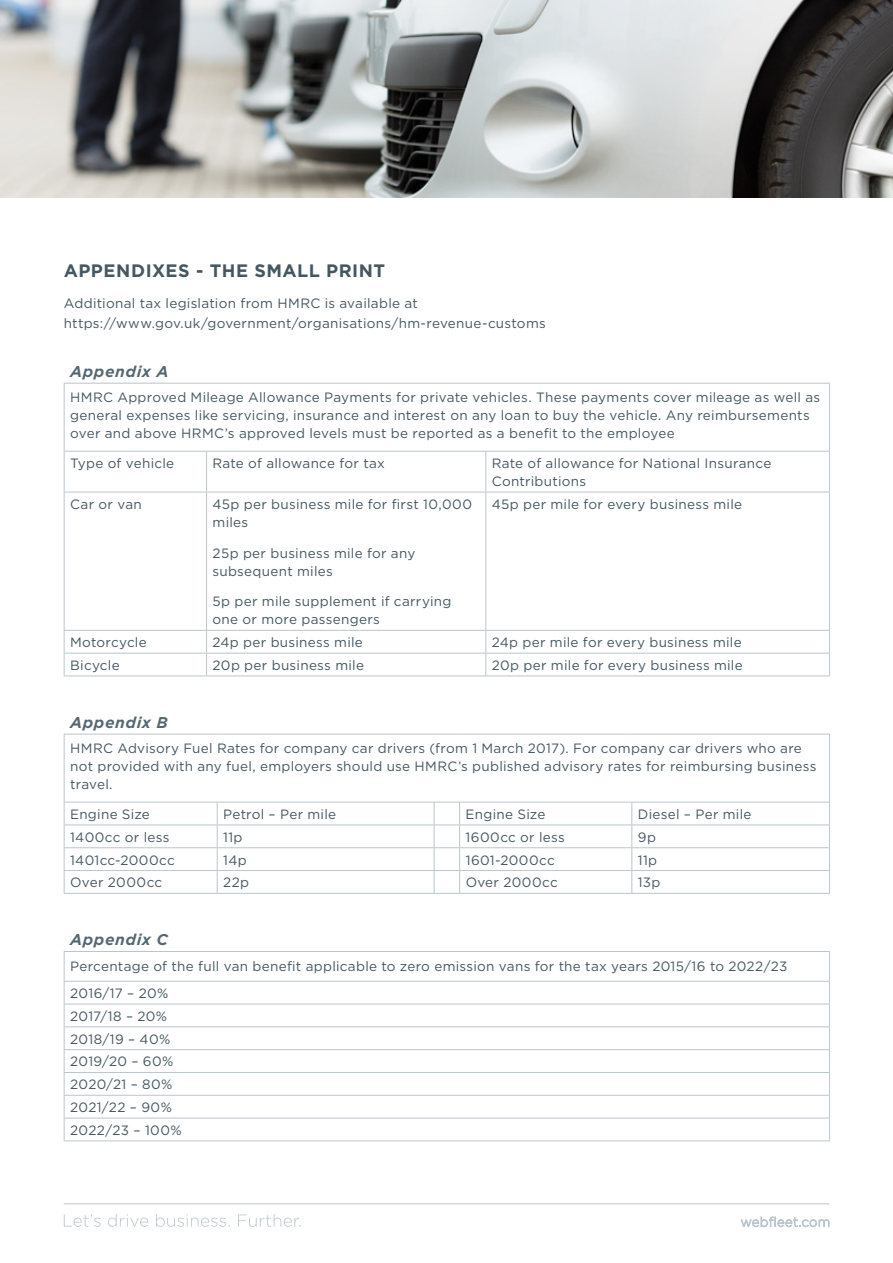
<style>
.page{position:relative;width:893px;height:1263px;background:#fff}
.page>*{position:absolute;margin:0;border:0;box-sizing:border-box;transform-origin:0 0}
.t1{font:700 18px "Gotham";letter-spacing:.025em;color:#455761}
.t2{font:italic 700 15px "Gotham S Sm";letter-spacing:.03em;color:#556771}
.t3{font:13.5px/18px "Gotham";letter-spacing:.02em;color:#455761}
</style>
<div class="page">
<hr style="left:64px;top:1203px;width:765px;height:1px;background:#bac6cd">
<svg style="left:741px;top:1217px;width:88px;height:10px"></svg>
<svg style="left:64px;top:1214px;width:237px;height:13px"></svg>
<img style="left:0;top:0;width:893px;height:198px">
<hr style="left:64px;top:383px;width:143px;height:1px;background:#bac6cd">
<hr style="left:64px;top:384px;width:1px;height:67px;background:#bac6cd">
<hr style="left:207px;top:383px;width:279px;height:1px;background:#bac6cd">
<hr style="left:486px;top:383px;width:344px;height:1px;background:#bac6cd">
<hr style="left:829px;top:384px;width:1px;height:67px;background:#bac6cd">
<hr style="left:64px;top:451px;width:143px;height:1px;background:#bac6cd">
<hr style="left:64px;top:452px;width:1px;height:40px;background:#bac6cd">
<hr style="left:207px;top:451px;width:279px;height:1px;background:#bac6cd">
<hr style="left:206px;top:452px;width:1px;height:40px;background:#bac6cd">
<hr style="left:486px;top:451px;width:344px;height:1px;background:#bac6cd">
<hr style="left:485px;top:452px;width:1px;height:40px;background:#bac6cd">
<hr style="left:829px;top:452px;width:1px;height:40px;background:#bac6cd">
<hr style="left:64px;top:492px;width:143px;height:1px;background:#bac6cd">
<hr style="left:64px;top:492px;width:1px;height:138px;background:#bac6cd">
<hr style="left:207px;top:492px;width:279px;height:1px;background:#bac6cd">
<hr style="left:206px;top:492px;width:1px;height:138px;background:#bac6cd">
<hr style="left:486px;top:492px;width:344px;height:1px;background:#bac6cd">
<hr style="left:485px;top:492px;width:1px;height:138px;background:#bac6cd">
<hr style="left:829px;top:492px;width:1px;height:138px;background:#bac6cd">
<hr style="left:64px;top:630px;width:143px;height:1px;background:#bac6cd">
<hr style="left:207px;top:630px;width:279px;height:1px;background:#bac6cd">
<hr style="left:486px;top:630px;width:344px;height:1px;background:#bac6cd">
<hr style="left:64px;top:653px;width:143px;height:1px;background:#bac6cd">
<svg style="left:64px;top:631px;width:1px;height:45px"></svg>
<hr style="left:207px;top:653px;width:279px;height:1px;background:#bac6cd">
<svg style="left:206px;top:631px;width:1px;height:45px"></svg>
<hr style="left:486px;top:653px;width:344px;height:1px;background:#bac6cd">
<svg style="left:485px;top:631px;width:1px;height:45px"></svg>
<svg style="left:829px;top:631px;width:1px;height:45px"></svg>
<hr style="left:64px;top:676px;width:143px;height:1px;background:#bac6cd">
<hr style="left:207px;top:676px;width:279px;height:1px;background:#bac6cd">
<hr style="left:486px;top:676px;width:344px;height:1px;background:#bac6cd">
<hr style="left:64px;top:734px;width:153px;height:1px;background:#bac6cd">
<hr style="left:64px;top:734px;width:1px;height:68px;background:#bac6cd">
<hr style="left:217px;top:734px;width:217px;height:1px;background:#bac6cd">
<svg style="left:434px;top:734px;width:26px;height:1px"></svg>
<hr style="left:460px;top:734px;width:172px;height:1px;background:#bac6cd">
<hr style="left:632px;top:734px;width:198px;height:1px;background:#bac6cd">
<hr style="left:829px;top:734px;width:1px;height:68px;background:#bac6cd">
<hr style="left:64px;top:802px;width:153px;height:1px;background:#bac6cd">
<hr style="left:217px;top:802px;width:217px;height:1px;background:#bac6cd">
<hr style="left:460px;top:802px;width:172px;height:1px;background:#bac6cd">
<hr style="left:632px;top:802px;width:198px;height:1px;background:#bac6cd">
<hr style="left:64px;top:824px;width:153px;height:1px;background:#bac6cd">
<hr style="left:217px;top:824px;width:217px;height:1px;background:#bac6cd">
<hr style="left:460px;top:824px;width:172px;height:1px;background:#bac6cd">
<hr style="left:632px;top:824px;width:198px;height:1px;background:#bac6cd">
<hr style="left:64px;top:847px;width:153px;height:1px;background:#bac6cd">
<hr style="left:217px;top:847px;width:217px;height:1px;background:#bac6cd">
<hr style="left:460px;top:847px;width:172px;height:1px;background:#bac6cd">
<hr style="left:632px;top:847px;width:198px;height:1px;background:#bac6cd">
<hr style="left:64px;top:870px;width:153px;height:1px;background:#bac6cd">
<svg style="left:64px;top:802px;width:1px;height:91px"></svg>
<hr style="left:217px;top:870px;width:217px;height:1px;background:#bac6cd">
<svg style="left:217px;top:802px;width:1px;height:91px"></svg>
<hr style="left:460px;top:870px;width:172px;height:1px;background:#bac6cd">
<hr style="left:632px;top:870px;width:198px;height:1px;background:#bac6cd">
<svg style="left:631px;top:802px;width:1px;height:91px"></svg>
<svg style="left:829px;top:802px;width:1px;height:91px"></svg>
<hr style="left:64px;top:893px;width:153px;height:1px;background:#bac6cd">
<hr style="left:217px;top:893px;width:217px;height:1px;background:#bac6cd">
<svg style="left:434px;top:802px;width:26px;height:92px"></svg>
<hr style="left:460px;top:893px;width:172px;height:1px;background:#bac6cd">
<hr style="left:632px;top:893px;width:198px;height:1px;background:#bac6cd">
<hr style="left:64px;top:951px;width:766px;height:1px;background:#bac6cd">
<hr style="left:64px;top:981px;width:766px;height:1px;background:#bac6cd">
<hr style="left:64px;top:1004px;width:766px;height:1px;background:#bac6cd">
<hr style="left:64px;top:1026px;width:766px;height:1px;background:#bac6cd">
<hr style="left:64px;top:1049px;width:766px;height:1px;background:#bac6cd">
<hr style="left:64px;top:1072px;width:766px;height:1px;background:#bac6cd">
<hr style="left:64px;top:1095px;width:766px;height:1px;background:#bac6cd">
<hr style="left:64px;top:1118px;width:766px;height:1px;background:#bac6cd">
<svg style="left:64px;top:952px;width:1px;height:188px"></svg>
<svg style="left:829px;top:952px;width:1px;height:188px"></svg>
<hr style="left:64px;top:1140px;width:766px;height:1px;background:#bac6cd">
<h1 class="t1" style="left:64px;top:259px;width:28px">APPENDIXES</h1>
<h1 class="t1" style="left:196px;top:259px;width:190px">- THE SMALL PRINT</h1>
<p class="t3" style="left:64px;top:293px;width:484px;line-height:19.5px">Additional tax legislation from HMRC is available at https://www.gov.uk/government/organisations/hm-revenue-customs</p>
<p class="t2" style="left:70px;top:361px;width:99px">Appendix A</p>
<p class="t3" style="left:70px;top:388px;width:751px">HMRC Approved Mileage Allowance Payments for private vehicles. These payments cover mileage as well as general expenses like servicing, insurance and interest on any loan to buy the vehicle. Any reimbursements over and above HRMC’s approved levels must be reported as a benefit to the employee</p>
<p class="t3" style="left:70px;top:454px;width:106px">Type of vehicle</p>
<p class="t3" style="left:213px;top:454px;width:174px">Rate of allowance for tax</p>
<p class="t3" style="left:492px;top:454px;width:281px">Rate of allowance for National Insurance<br>Contributions</p>
<p class="t3" style="left:70px;top:495px;width:73px">Car or van</p>
<p class="t3" style="left:213px;top:495px;width:261px">45p per business mile for first 10,000 miles</p>
<p class="t3" style="left:213px;top:543px;width:204px">25p per business mile for any subsequent miles</p>
<p class="t3" style="left:213px;top:592px;width:240px">5p per mile supplement if carrying one or more passengers</p>
<p class="t3" style="left:492px;top:495px;width:252px">45p per mile for every business mile</p>
<p class="t3" style="left:70px;top:633px;width:78px">Motorcycle</p>
<p class="t3" style="left:213px;top:633px;width:152px">24p per business mile</p>
<p class="t3" style="left:492px;top:633px;width:251px">24p per mile for every business mile</p>
<p class="t3" style="left:70px;top:656px;width:51px">Bicycle</p>
<p class="t3" style="left:213px;top:656px;width:153px">20p per business mile</p>
<p class="t3" style="left:492px;top:656px;width:252px">20p per mile for every business mile</p>
<p class="t2" style="left:70px;top:712px;width:99px">Appendix B</p>
<p class="t3" style="left:70px;top:739px;width:748px">HMRC Advisory Fuel Rates for company car drivers (from 1 March 2017). For company car drivers who are not provided with any fuel, employers should use HMRC’s published advisory rates for reimbursing business travel.</p>
<p class="t3" style="left:70px;top:805px;width:81px">Engine Size</p>
<p class="t3" style="left:223px;top:805px;width:114px">Petrol – Per mile</p>
<p class="t3" style="left:466px;top:805px;width:81px">Engine Size</p>
<p class="t3" style="left:638px;top:805px;width:115px">Diesel – Per mile</p>
<p class="t3" style="left:70px;top:828px;width:101px">1400cc or less</p>
<p class="t3" style="left:223px;top:828px;width:21px">11p</p>
<p class="t3" style="left:466px;top:828px;width:101px">1600cc or less</p>
<p class="t3" style="left:638px;top:828px;width:20px">9p</p>
<p class="t3" style="left:70px;top:850px;width:106px">1401cc-2000cc</p>
<p class="t3" style="left:223px;top:850px;width:25px">14p</p>
<p class="t3" style="left:466px;top:850px;width:91px">1601-2000cc</p>
<p class="t3" style="left:638px;top:850px;width:21px">11p</p>
<p class="t3" style="left:70px;top:873px;width:94px">Over 2000cc</p>
<p class="t3" style="left:223px;top:873px;width:27px">22p</p>
<p class="t3" style="left:466px;top:873px;width:94px">Over 2000cc</p>
<p class="t3" style="left:638px;top:873px;width:24px">13p</p>
<p class="t2" style="left:70px;top:930px;width:99px">Appendix C</p>
<p class="t3" style="left:70px;top:952px;width:719px;line-height:27.3px">Percentage of the full van benefit applicable to zero emission vans for the tax years 2015/16 to 2022/23<br>2016/17 – 20%</p>
<p class="t3" style="left:70px;top:1004px;width:113px;line-height:22.8px">2017/18 – 20%<br>2018/19 – 40%<br>2019/20 – 60%<br>2020/21 – 80%<br>2021/22 – 90%<br>2022/23 – 100%</p>
</div>
